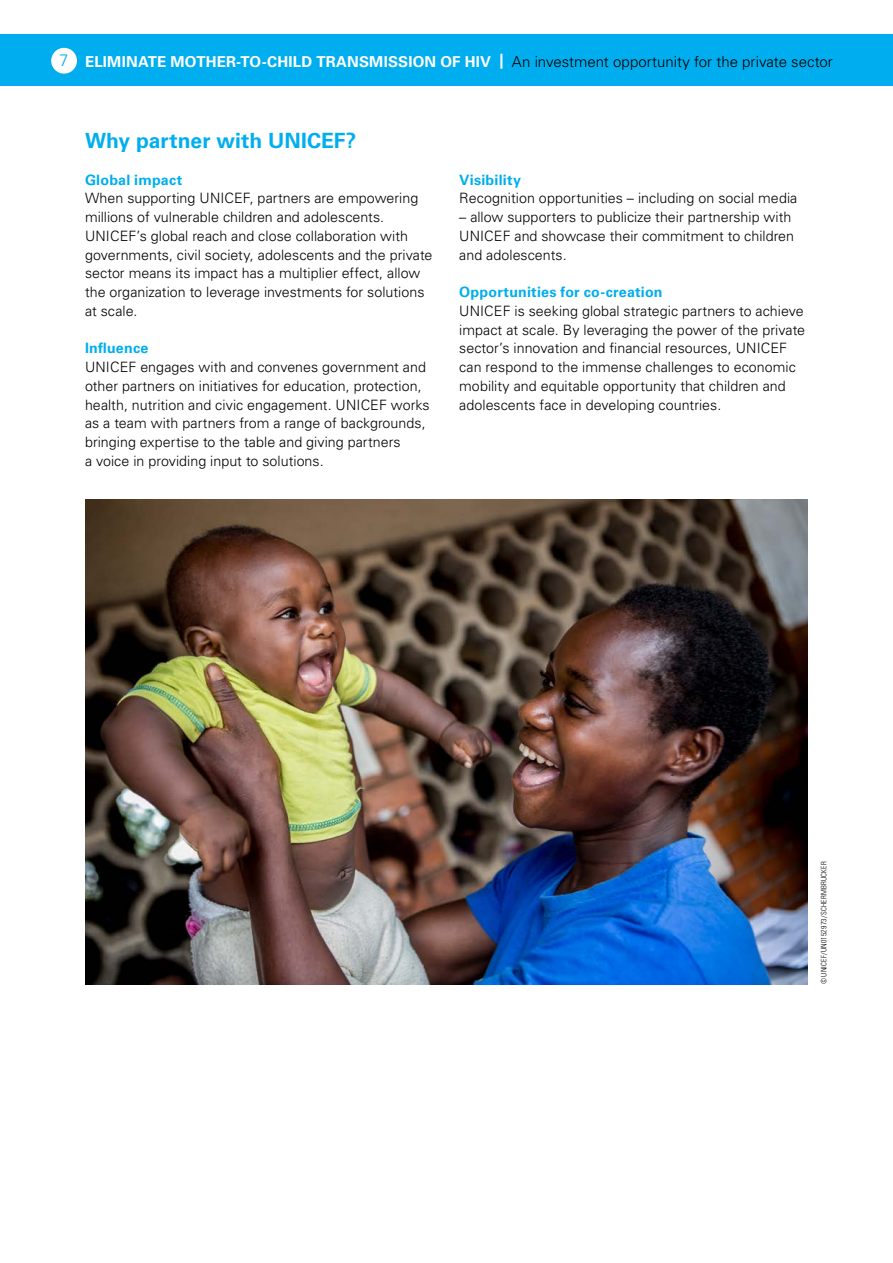
<style>
.page{position:relative;width:893px;height:1263px;background:#fff}
.page>*{position:absolute;margin:0;border:0;box-sizing:border-box;transform-origin:0 0}
.t1{font:700 21px "Univers LT Pro 65";letter-spacing:.005em;color:#00aeef}
.t2{font:300 16.65px "Univers LT Pro 45";color:#00aeef}
.t3{font:700 15px "Univers LT Pro 65";letter-spacing:.015em;color:#fff}
.t4{font:300 15px "Univers LT Pro 45";color:#000}
.t5{font:300 14.25px/18.8px "Univers LT Pro 45";color:#000}
.t6{font:700 14.25px "Univers LT Pro 65";letter-spacing:.015em;color:#00aeef}
.t7{font:300 condensed 7.5px "Univers";letter-spacing:.03em;color:#000}
</style>
<div class="page">
<div style="left:0;top:34px;width:893px;height:51px;background:#00aeef"></div>
<div style="left:51px;top:48px;width:26px;height:26px;background:#fff;border-radius:50%"></div>
<img style="left:85px;top:500px;width:723px;height:485px">
<p class="t3" style="left:85px;top:53px;width:420px">ELIMINATE MOTHER-TO-CHILD TRANSMISSION OF HIV |</p>
<p class="t2" style="left:59px;top:50px;width:11px">7</p>
<p class="t4" style="left:512px;top:52px;width:322px">An investment opportunity for the private sector</p>
<h1 class="t1" style="left:85px;top:128px;width:273px">Why partner with UNICEF?</h1>
<p class="t6" style="left:85px;top:171px;width:99px">Global impact</p>
<p class="t5" style="left:85px;top:189px;width:349px">When supporting UNICEF, partners are empowering millions of vulnerable children and adolescents.<br>UNICEF’s global reach and close collaboration with governments, civil society, adolescents and the private sector means its impact has a multiplier effect, allow the organization to leverage investments for solutions at scale.</p>
<p class="t6" style="left:85px;top:340px;width:65px">Influence</p>
<p class="t5" style="left:85px;top:358px;width:346px">UNICEF engages with and convenes government and other partners on initiatives for education, protection, health, nutrition and civic engagement. UNICEF works as a team with partners from a range of backgrounds, bringing expertise to the table and giving partners<br>a voice in providing input to solutions.</p>
<p class="t6" style="left:459px;top:171px;width:63px">Visibility</p>
<p class="t5" style="left:459px;top:189px;width:340px">Recognition opportunities – including on social media</p>
<p class="t5" style="left:459px;top:208px;width:336px">– allow supporters to publicize their partnership with<br>UNICEF and showcase their commitment to children and adolescents.</p>
<p class="t6" style="left:459px;top:284px;width:205px">Opportunities for co-creation</p>
<p class="t5" style="left:459px;top:301px;width:347px">UNICEF is seeking global strategic partners to achieve impact at scale. By leveraging the power of the private sector’s innovation and financial resources, UNICEF can respond to the immense challenges to economic mobility and equitable opportunity that children and adolescents face in developing countries.</p>
<p class="t7" style="left:819px;top:984px;width:124px;rotate:-90deg">© UNICEF/UN0152973/SCHERMBRUCKER</p>
</div>
